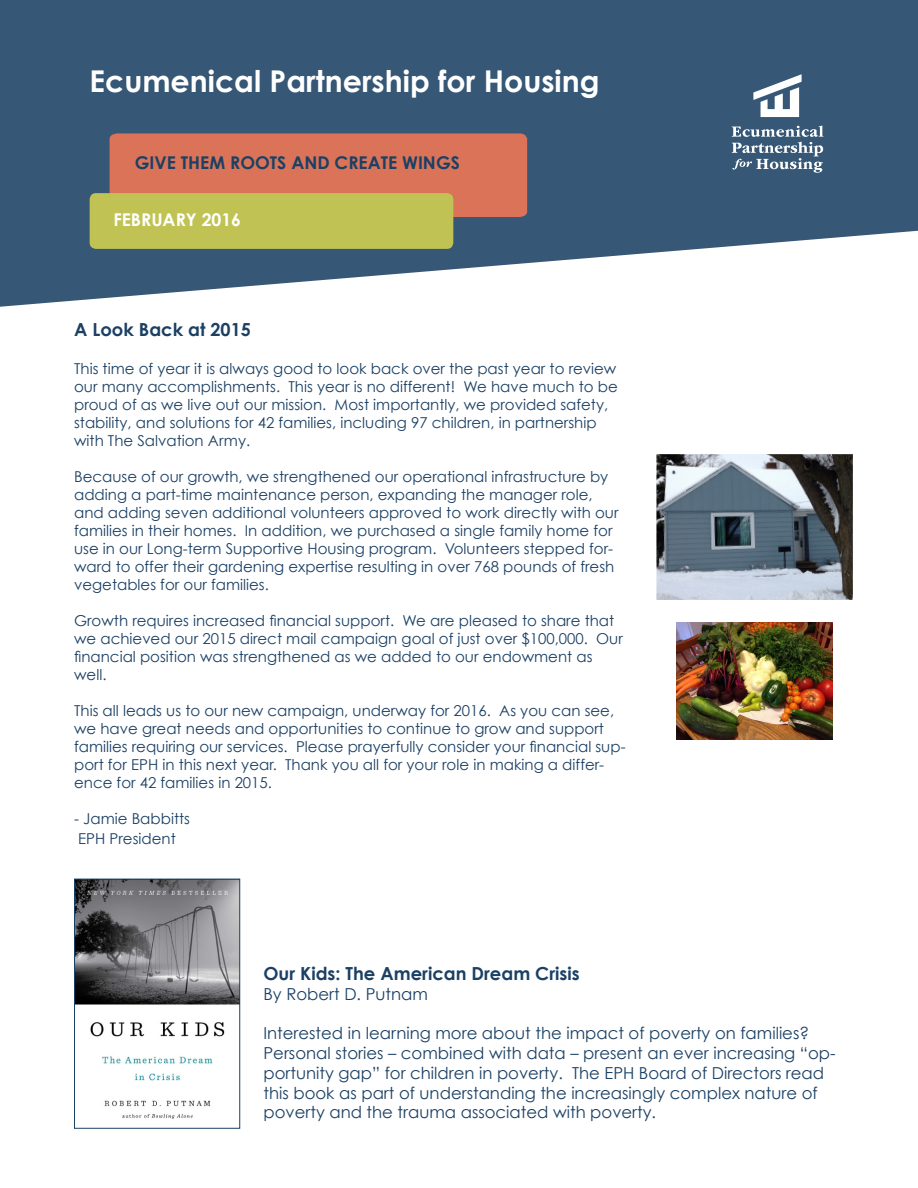
<style>
.page{position:relative;width:918px;height:1188px;background:#fff}
.page>*{position:absolute;margin:0;border:0;box-sizing:border-box;transform-origin:0 0}
.t1{font:700 30px "Century Gothic";color:#fff}
.t2{font:700 18px "Century Gothic";color:#1b4064}
.t3{font:700 17.55px "Century Gothic";color:#1b4064}
.t4{font:700 17.55px "Century Gothic";color:#fff}
.t5{font:16.5px/19.8px "Century Gothic";color:#1b4064}
.t6{font:15px/18px "Century Gothic";color:#1b4064}
</style>
<div class="page">
<svg style="left:0;top:0;width:918px;height:307px;fill:#365776"></svg>
<svg style="left:732px;top:126px;width:92px;height:47px"></svg>
<svg style="left:753px;top:74px;width:49px;height:43px"></svg>
<div style="left:110px;top:133px;width:417px;height:84px;background:#da7357"></div>
<img style="left:76px;top:881px;width:162px;height:238px">
<div style="left:74px;top:879px;width:166px;height:250px;border:1px solid #1b4064"></div>
<img style="left:677px;top:623px;width:155px;height:116px">
<img style="left:656px;top:454px;width:197px;height:146px">
<div style="left:90px;top:193px;width:363px;height:56px;background:#c0c353;border-radius:6px"></div>
<p class="t1" style="left:90px;top:62px;width:511px">Ecumenical Partnership for Housing</p>
<p class="t3" style="left:135px;top:152px;width:327px">GIVE THEM ROOTS AND CREATE WINGS</p>
<p class="t4" style="left:113px;top:209px;width:129px">FEBRUARY 2016</p>
<p class="t2" style="left:74px;top:318px;width:178px">A Look Back at 2015</p>
<p class="t6" style="left:74px;top:359px;width:545px">This time of year it is always good to look back over the past year to review our many accomplishments. This year is no different! We have much to be proud of as we live out our mission. Most importantly, we provided safety, stability, and solutions for 42 families, including 97 children, in partnership with The Salvation Army.</p>
<p class="t6" style="left:74px;top:467px;width:546px">Because of our growth, we strengthened our operational infrastructure by adding a part-time maintenance person, expanding the manager role, and adding seven additional volunteers approved to work directly with our families in their homes. In addition, we purchased a single family home for use in our Long-term Supportive Housing program. Volunteers stepped for&shy;ward to offer their gardening expertise resulting in over 768 pounds of fresh vegetables for our families.</p>
<p class="t6" style="left:74px;top:611px;width:550px">Growth requires increased financial support. We are pleased to share that we achieved our 2015 direct mail campaign goal of just over $100,000. Our financial position was strengthened as we added to our endowment as well.</p>
<p class="t6" style="left:74px;top:701px;width:553px">This all leads us to our new campaign, underway for 2016. As you can see, we have great needs and opportunities to continue to grow and support families requiring our services. Please prayerfully consider your financial sup&shy;port for EPH in this next year. Thank you all for your role in making a differ&shy;ence for 42 families in 2015.</p>
<p class="t6" style="left:74px;top:809px;width:117px">- Jamie Babbitts</p>
<p class="t6" style="left:78px;top:829px;width:99px">EPH President</p>
<p class="t2" style="left:264px;top:962px;width:318px">Our Kids: The American Dream Crisis</p>
<p class="t5" style="left:264px;top:984px;width:166px">By Robert D. Putnam</p>
<p class="t5" style="left:264px;top:1023px;width:574px">Interested in learning more about the impact of poverty on families?<br>Personal stories – combined with data – present an ever increasing “op&shy;portunity gap” for children in poverty. The EPH Board of Directors read this book as part of understanding the increasingly complex nature of poverty and the trauma associated with poverty.</p>
</div>
